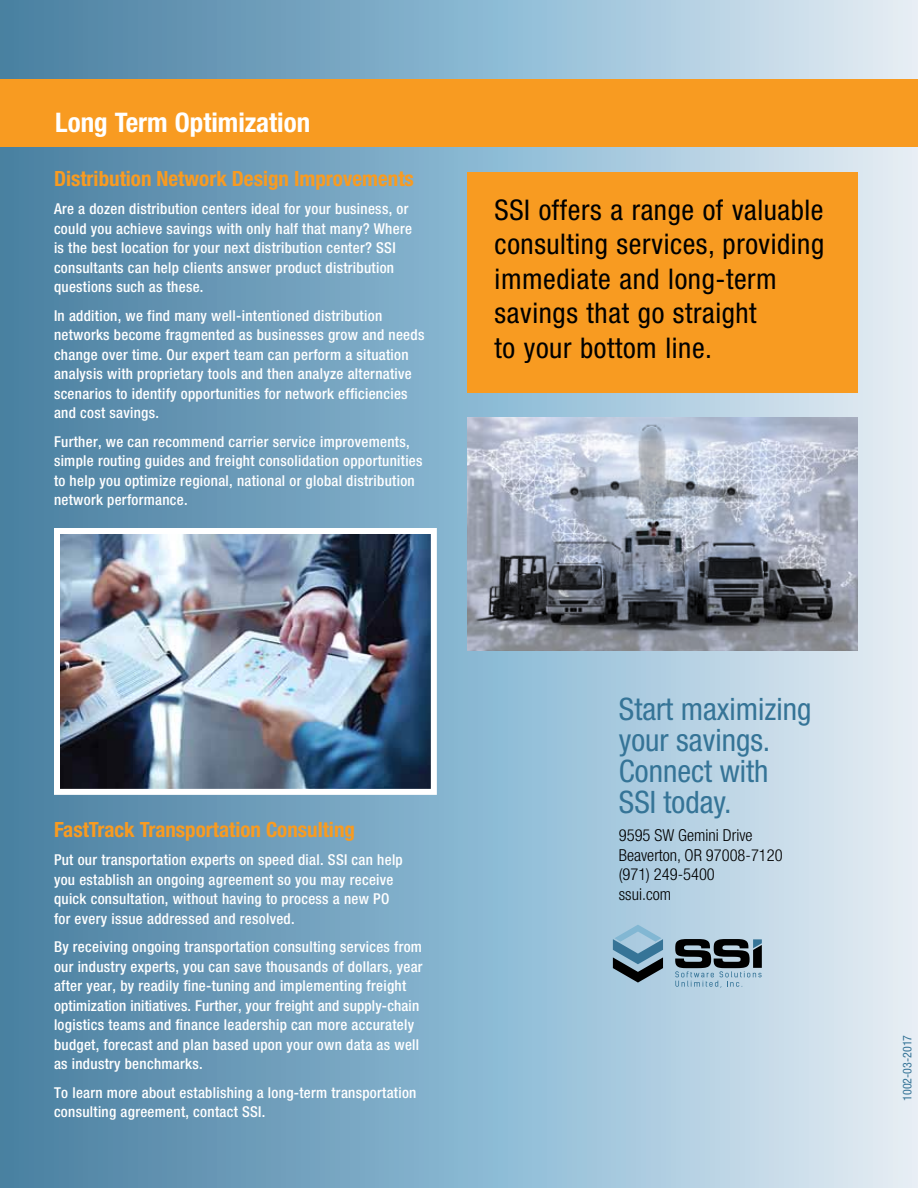
<style>
.page{position:relative;width:918px;height:1188px;background:#fff}
.page>*{position:absolute;margin:0;border:0;box-sizing:border-box;transform-origin:0 0}
.t1{font:condensed 30.9px/30.9px "Helvetica Neue LT Std";color:#357497}
.t2{font:condensed 28.5px/34.5px "Helvetica Neue LT Std";letter-spacing:.02em;color:#000}
.t3{font:700 condensed 27px "Helvetica Neue LT Std";color:#fff}
.t4{font:700 condensed 21px "Helvetica Neue LT Std";color:#f89b21}
.t5{font:300 condensed 16.5px/19.5px "Helvetica Neue LT Std";color:#000}
.t6{font:500 condensed 15px/19.5px "Helvetica Neue LT Std";letter-spacing:.02em;color:#fff}
.t7{font:condensed 12px "Helvetica Neue LT Std";color:#357497}
</style>
<div class="page">
<div style="left:0;top:0;width:918px;height:1188px;background:linear-gradient(to right,#417ea2,#ddedf8)"></div>
<div style="left:467px;top:172px;width:391px;height:221px;background:#f89b21"></div>
<svg style="left:613px;top:925px;width:50px;height:58px;background:#7193a7"></svg>
<svg style="left:675px;top:939px;width:87px;height:49px;background:#687984"></svg>
<div style="left:0;top:80px;width:918px;height:67px;background:#f89b21"></div>
<img style="left:468px;top:417px;width:390px;height:233px">
<img style="left:61px;top:535px;width:369px;height:253px">
<div style="left:54px;top:528px;width:383px;height:267px;border:6px solid #fff"></div>
<h3 class="t3" style="left:55px;top:106px;width:256px">Long Term Optimization</h3>
<h3 class="t4" style="left:54px;top:166px;width:361px">Distribution Network Design Improvements</h3>
<p class="t6" style="left:54px;top:199px;width:359px">Are a dozen distribution centers ideal for your business, or could you achieve savings with only half that many? Where is the best location for your next distribution center? SSI consultants can help clients answer product distribution questions such as these.</p>
<p class="t6" style="left:54px;top:306px;width:372px">In addition, we find many well-intentioned distribution networks become fragmented as businesses grow and needs change over time. Our expert team can perform a situation analysis with proprietary tools and then analyze alternative scenarios to identify opportunities for network efficiencies and cost savings.</p>
<p class="t6" style="left:54px;top:432px;width:370px">Further, we can recommend carrier service improvements, simple routing guides and freight consolidation opportunities to help you optimize regional, national or global distribution network performance.</p>
<h2 class="t2" style="left:495px;top:192px;width:331px">SSI offers a range of valuable consulting services, providing immediate and long-term savings that go straight<br>to your bottom line.</h2>
<h3 class="t4" style="left:54px;top:817px;width:303px">FastTrack Transportation Consulting</h3>
<p class="t6" style="left:54px;top:850px;width:350px">Put our transportation experts on speed dial. SSI can help you establish an ongoing agreement so you may receive quick consultation, without having to process a new PO for every issue addressed and resolved.</p>
<p class="t6" style="left:54px;top:937px;width:370px">By receiving ongoing transportation consulting services from our industry experts, you can save thousands of dollars, year after year, by readily fine-tuning and implementing freight optimization initiatives. Further, your freight and supply-chain logistics teams and finance leadership can more accurately budget, forecast and plan based upon your own data as well as industry benchmarks.</p>
<p class="t6" style="left:54px;top:1083px;width:364px">To learn more about establishing a long-term transportation consulting agreement, contact SSI.</p>
<h1 class="t1" style="left:619px;top:694px;width:194px">Start maximizing your savings.<br>Connect with<br>SSI today.</h1>
<p class="t5" style="left:619px;top:826px;width:165px">9595 SW Gemini Drive<br>Beaverton, OR 97008-7120 (971) 249-5400<br>ssui.com</p>
<p class="t7" style="left:900px;top:1101px;width:68px;rotate:-90deg">1002-03-2017</p>
</div>
